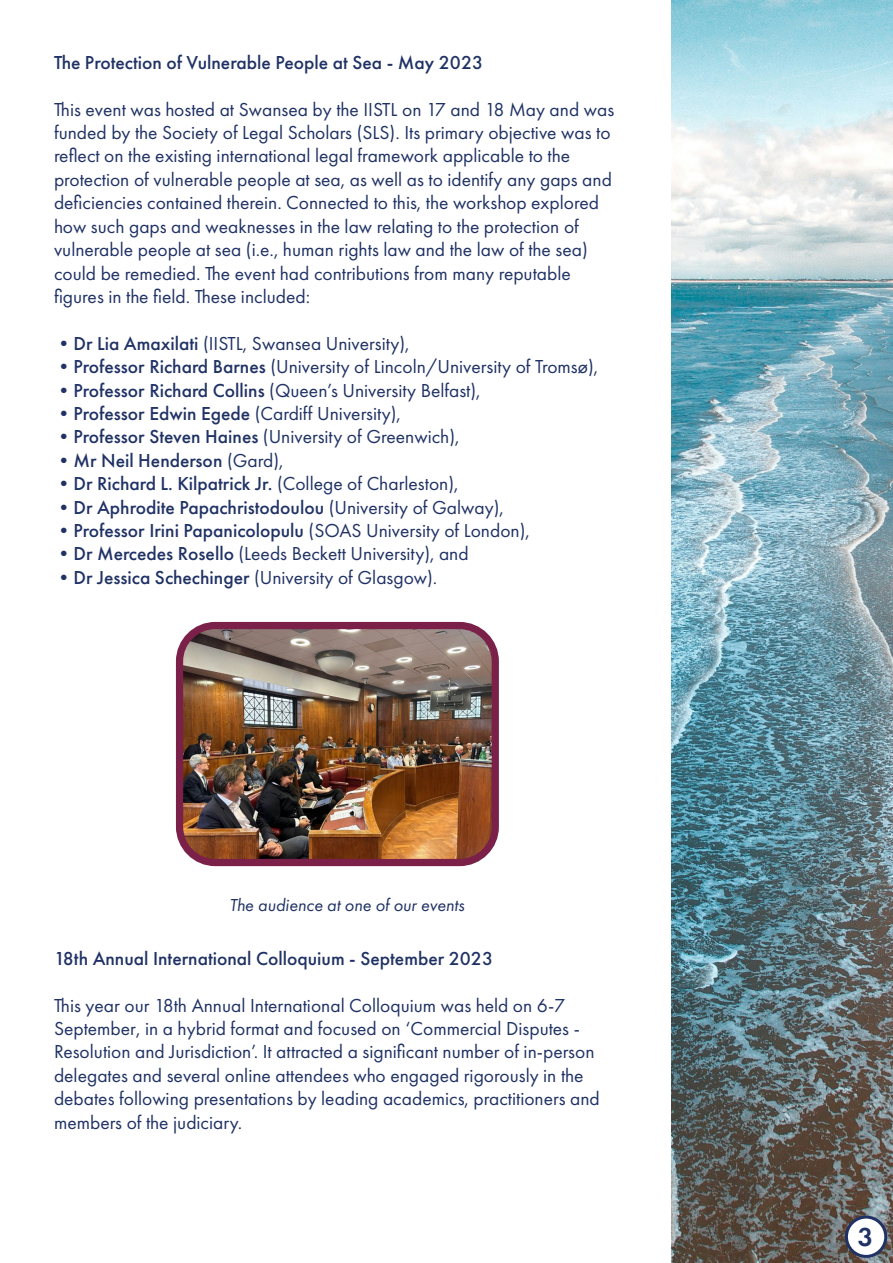
<style>
.page{position:relative;width:893px;height:1263px;background:#fff}
.page>*{position:absolute;margin:0;border:0;box-sizing:border-box;transform-origin:0 0}
.t1{font:600 27px "Futura PT";color:#203265}
.t2{font:19.5px/23.4px "Futura PT";color:#203265}
.t3{font:500 19.5px "Futura PT";color:#203265}
.t4{font:italic 18px "Futura PT";color:#203265}
.s1{font-weight:500}
.s2{font-weight:400}
</style>
<div class="page">
<img style="left:672px;top:0;width:221px;height:1263px">
<img style="left:184px;top:630px;width:307px;height:228px">
<div style="left:176px;top:622px;width:323px;height:244px;border:7px solid #7b2049;border-radius:36px"></div>
<div style="left:846px;top:1217px;width:40px;height:39px;background:#fff;border-radius:50%"></div>
<div style="left:845px;top:1215px;width:42px;height:43px;border:3px solid #203265;border-radius:50%"></div>
<p class="t3" style="left:54px;top:51px;width:431px">The Protection of Vulnerable People at Sea - May 2023</p>
<p class="t2" style="left:54px;top:97px;width:562px">This event was hosted at Swansea by the IISTL on 17 and 18 May and was funded by the Society of Legal Scholars (SLS). Its primary objective was to</p>
<p class="t2" style="left:54px;top:144px;width:518px">reflect on the existing international legal framework applicable to the</p>
<p class="t2" style="left:54px;top:168px;width:559px">protection of vulnerable people at sea, as well as to identify any gaps and deficiencies contained therein. Connected to this, the workshop explored</p>
<p class="t2" style="left:54px;top:214px;width:526px">how such gaps and weaknesses in the law relating to the protection of</p>
<p class="t2" style="left:54px;top:238px;width:535px">vulnerable people at sea (i.e., human rights law and the law of the sea)</p>
<p class="t2" style="left:54px;top:261px;width:518px">could be remedied. The event had contributions from many reputable</p>
<p class="t2" style="left:54px;top:285px;width:258px">figures in the field. These included:</p>
<p class="t2" style="left:54px;top:331px;width:357px">•<span class="s1">Dr Lia Amaxilati</span> (IISTL, Swansea University),</p>
<p class="t2" style="left:54px;top:355px;width:546px">•<span class="s1">Professor Richard Barnes</span> (University of Lincoln/University of Tromsø),</p>
<p class="t2" style="left:54px;top:378px;width:428px">•<span class="s1">Professor Richard Collins</span> (Queen’s University Belfast),</p>
<p class="t2" style="left:54px;top:402px;width:349px">•<span class="s1">Professor Edwin Egede</span> (Cardiff University),</p>
<p class="t2" style="left:54px;top:425px;width:407px">•<span class="s1">Professor Steven Haines</span> (University of Greenwich),</p>
<p class="t3" style="left:54px;top:448px;width:231px"><span class="s2">•</span>Mr Neil Henderson <span class="s2">(Gard),</span></p>
<p class="t3" style="left:54px;top:472px;width:406px"><span class="s2">•</span>Dr Richard L. Kilpatrick Jr. <span class="s2">(College of Charleston),</span></p>
<p class="t3" style="left:54px;top:495px;width:451px"><span class="s2">•</span>Dr Aphrodite Papachristodoulou <span class="s2">(University of Galway),</span></p>
<p class="t3" style="left:54px;top:519px;width:477px"><span class="s2">•</span>Professor Irini Papanicolopulu <span class="s2">(SOAS University of London),</span></p>
<p class="t2" style="left:54px;top:542px;width:416px">•<span class="s1">Dr Mercedes Rosello</span> (Leeds Beckett University), and</p>
<p class="t2" style="left:54px;top:565px;width:385px">•<span class="s1">Dr Jessica Schechinger</span> (University of Glasgow).</p>
<p class="t4" style="left:230px;top:894px;width:236px">The audience at one of our events</p>
<p class="t3" style="left:54px;top:947px;width:441px">18th Annual International Colloquium - September 2023</p>
<p class="t2" style="left:54px;top:993px;width:513px">This year our 18th Annual International Colloquium was held on 6-7</p>
<p class="t2" style="left:54px;top:1017px;width:527px">September, in a hybrid format and focused on ‘Commercial Disputes -</p>
<p class="t2" style="left:54px;top:1040px;width:542px">Resolution and Jurisdiction’. It attracted a significant number of in-person</p>
<p class="t2" style="left:54px;top:1063px;width:531px">delegates and several online attendees who engaged rigorously in the</p>
<p class="t2" style="left:54px;top:1087px;width:547px">debates following presentations by leading academics, practitioners and members of the judiciary.</p>
<p class="t1" style="left:858px;top:1219px;width:17px">3</p>
</div>
